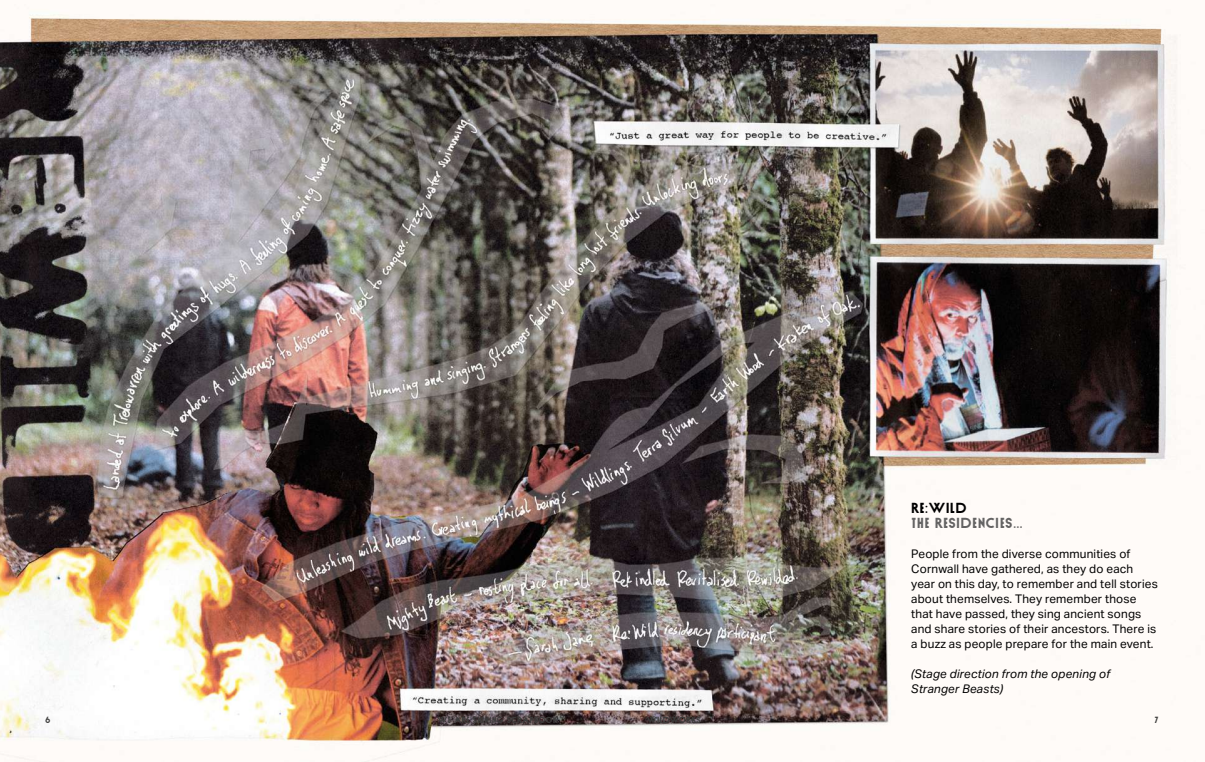
<style>
.page{position:relative;width:1205px;height:762px;background:#fff}
.page>*{position:absolute;margin:0;border:0;box-sizing:border-box;transform-origin:0 0}
.t1{font:16.25px "Nord";letter-spacing:.01em;color:#646363}
.t2{font:16.25px "Nord";letter-spacing:.01em;color:#000}
.t3{font:11.88px/15px "Aktiv Grotesk";letter-spacing:.01em;color:#000}
.t4{font:italic 11.88px/15px "Aktiv Grotesk";letter-spacing:.01em;color:#000}
.t5{font:10px "Nord";letter-spacing:.005em;color:#3c3c3b}
</style>
<div class="page">
<img style="left:0;top:14px;width:1185px;height:748px">
<h1 class="t2" style="left:911px;top:499px;width:57px">RE:WILD</h1>
<h1 class="t1" style="left:911px;top:514px;width:113px">THE RESIDENCIES…</h1>
<p class="t3" style="left:911px;top:546px;width:248px">People from the diverse communities of Cornwall have gathered, as they do each year on this day, to remember and tell stories about themselves. They remember those that have passed, they sing ancient songs and share stories of their ancestors. There is a buzz as people prepare for the main event.</p>
<p class="t4" style="left:911px;top:666px;width:201px">(Stage direction from the opening of<br>Stranger Beasts)</p>
<p class="t5" style="left:45px;top:714px;width:7px">6</p>
<p class="t5" style="left:437px;top:714px;width:122px">WE ARE SHINING SCRAPBOOK</p>
<p class="t5" style="left:646px;top:714px;width:56px">WILDWORKS</p>
<p class="t5" style="left:1154px;top:714px;width:6px">7</p>
</div>
